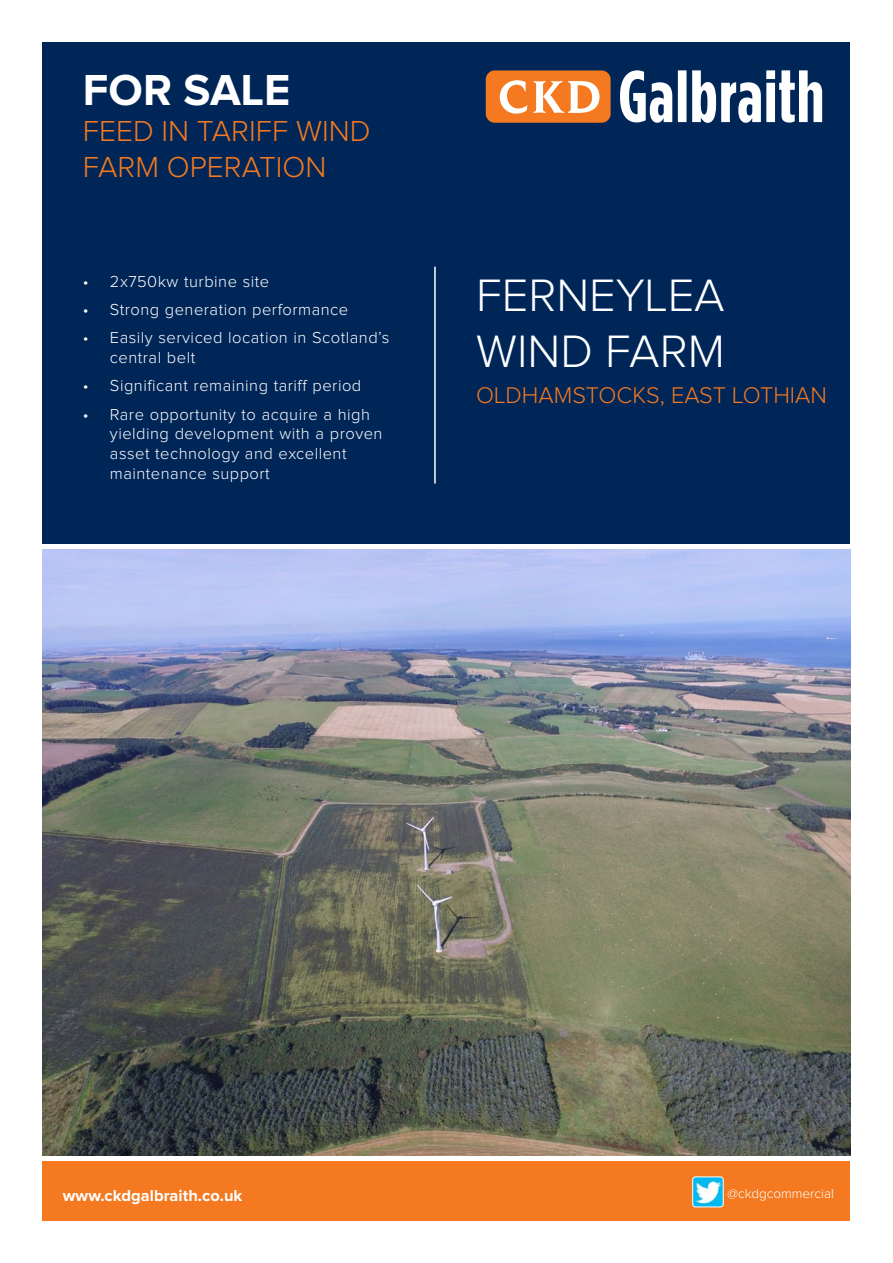
<style>
.page{position:relative;width:893px;height:1263px;background:#fff}
.page>*{position:absolute;margin:0;border:0;box-sizing:border-box;transform-origin:0 0}
._6_1st_line_add{font:300 47.1px/56.6px "Proxima Nova";color:#fff}
.t1{font:700 45px "Proxima Nova";color:#fff}
._2_prop_type{font:300 30px/36px "Proxima Nova";color:#f47920}
._7_2nd_line_add{font:300 23.55px "Proxima Nova";color:#f47920}
.t2{font:300 16.5px/19.8px "Proxima Nova";letter-spacing:.03em;color:#fff}
.t3{font:700 16.5px "Proxima Nova";color:#fff}
.t4{font:300 13.5px "Proxima Nova";color:#fff}
</style>
<div class="page">
<div style="left:43px;top:43px;width:807px;height:501px;background:#002658"></div>
<div style="left:43px;top:1161px;width:807px;height:59px;background:#f47920"></div>
<hr style="left:434px;top:267px;width:2px;height:216px;background:#fff">
<img style="left:43px;top:549px;width:807px;height:606px">
<img style="left:694px;top:1178px;width:28px;height:27px">
<div style="left:692px;top:1176px;width:32px;height:31px;border:1px solid #fff;border-radius:3px"></div>
<div style="left:486px;top:70px;width:125px;height:53px;background:#f47920;border-radius:9px"></div>
<svg style="left:500px;top:80px;width:27px;height:34px"></svg>
<svg style="left:534px;top:81px;width:65px;height:32px"></svg>
<svg style="left:620px;top:70px;width:202px;height:53px"></svg>
<p class="t1" style="left:83px;top:70px;width:209px">FOR SALE</p>
<p class="_2_prop_type" style="left:83px;top:115px;width:289px">FEED IN TARIFF WIND<br>FARM OPERATION</p>
<p class="t2" style="left:83px;top:272px;width:188px">• 2x750kw turbine site</p>
<p class="t2" style="left:83px;top:300px;width:267px">• Strong generation performance</p>
<p class="t2" style="left:110px;top:328px;width:281px;text-indent:-27px">• Easily serviced location in Scotland’s central belt</p>
<p class="t2" style="left:83px;top:377px;width:280px">• Significant remaining tariff period</p>
<p class="t2" style="left:110px;top:405px;width:274px;text-indent:-27px">• Rare opportunity to acquire a high yielding development with a proven asset technology and excellent maintenance support</p>
<p class="_6_1st_line_add" style="left:476px;top:269px;width:250px">FERNEYLEA<br>WIND FARM</p>
<p class="_7_2nd_line_add" style="left:476px;top:384px;width:352px">OLDHAMSTOCKS, EAST LOTHIAN</p>
<p class="t3" style="left:63px;top:1187px;width:181px">www.ckdgalbraith.co.uk</p>
<p class="t4" style="left:727px;top:1187px;width:108px">@ckdgcommercial</p>
</div>
